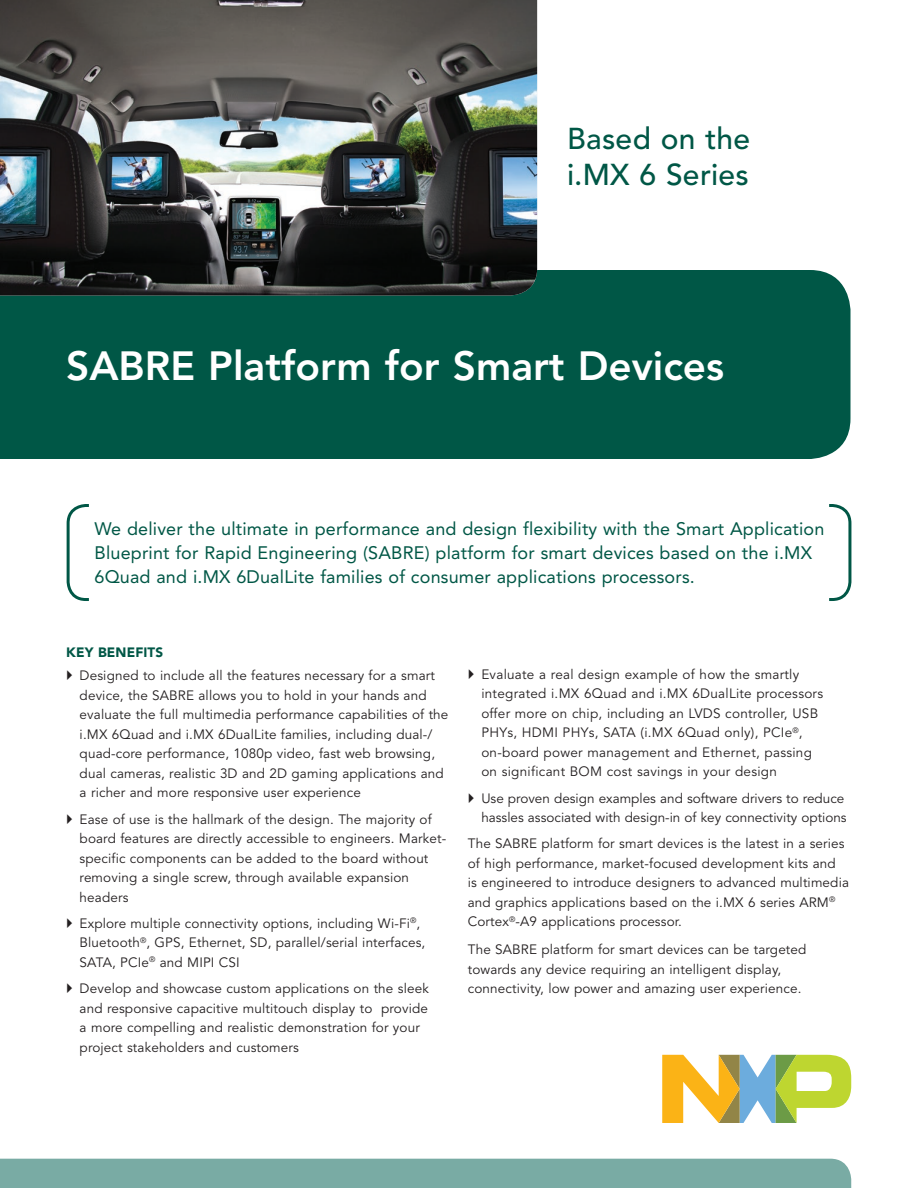
<style>
.page{position:relative;width:918px;height:1188px;background:#fff}
.page>*{position:absolute;margin:0;border:0;box-sizing:border-box;transform-origin:0 0}
._1-NXP_Main_Headline{font:800 40.5px "Avenir LT Std";color:#fff}
._2-NXP_Main_Subhead{font:500 30px/36px "Avenir LT Std";letter-spacing:.01em;color:#005746}
._3-NXP_Intro_Body_Te{font:18px/24px "Avenir LT Std";letter-spacing:.01em;color:#005746}
._0-NXP_Body_Text{font:13.5px/19.5px "Avenir LT Std";letter-spacing:.01em;color:#231f20}
._4-NXP_Body_Text_Hea{font:900 13.5px "Avenir LT Std";letter-spacing:.01em;color:#005746}
</style>
<div class="page">
<svg style="left:662px;top:1055px;width:189px;height:68px"></svg>
<div style="left:0;top:270px;width:850px;height:189px;background:#005746"></div>
<div style="left:0;top:1159px;width:851px;height:29px;background:#79aba4"></div>
<svg style="left:66px;top:504px;width:786px;height:97px"></svg>
<img style="left:0;top:0;width:537px;height:296px">
<p class="_2-NXP_Main_Subhead" style="left:567px;top:121px;width:185px">Based on the i.MX 6 Series</p>
<p class="_1-NXP_Main_Headline" style="left:66px;top:342px;width:659px">SABRE Platform for Smart Devices</p>
<p class="_3-NXP_Intro_Body_Te" style="left:94px;top:517px;width:732px">We deliver the ultimate in performance and design flexibility with the Smart Application<br>Blueprint for Rapid Engineering (SABRE) platform for smart devices based on the i.MX<br>6Quad and i.MX 6DualLite families of consumer applications processors.</p>
<p class="_4-NXP_Body_Text_Hea" style="left:66px;top:644px;width:99px">KEY BENEFITS</p>
<p class="_0-NXP_Body_Text" style="left:80px;top:666px;width:370px">Designed to include all the features necessary for a smart device, the SABRE allows you to hold in your hands and evaluate the full multimedia performance capabilities of the i.MX 6Quad and i.MX 6DualLite families, including dual-/ quad-core performance, 1080p video, fast web browsing, dual cameras, realistic 3D and 2D gaming applications and a richer and more responsive user experience</p>
<p class="_0-NXP_Body_Text" style="left:80px;top:810px;width:368px">Ease of use is the hallmark of the design. The majority of board features are directly accessible to engineers. Market&shy;specific components can be added to the board without removing a single screw, through available expansion headers</p>
<p class="_0-NXP_Body_Text" style="left:80px;top:914px;width:347px">Explore multiple connectivity options, including Wi-Fi<sup>®</sup>,<br>Bluetooth<sup>®</sup>, GPS, Ethernet, SD, parallel/serial interfaces,<br>SATA, PCIe<sup>®</sup> and MIPI CSI</p>
<p class="_0-NXP_Body_Text" style="left:80px;top:979px;width:351px">Develop and showcase custom applications on the sleek and responsive capacitive multitouch display to provide a more compelling and realistic demonstration for your project stakeholders and customers</p>
<p class="_0-NXP_Body_Text" style="left:481px;top:665px;width:343px">Evaluate a real design example of how the smartly integrated i.MX 6Quad and i.MX 6DualLite processors offer more on chip, including an LVDS controller, USB PHYs, HDMI PHYs, SATA (i.MX 6Quad only), PCIe<sup>®</sup>, on-board power management and Ethernet, passing on significant BOM cost savings in your design</p>
<p class="_0-NXP_Body_Text" style="left:481px;top:789px;width:367px">Use proven design examples and software drivers to reduce hassles associated with design-in of key connectivity options</p>
<p class="_0-NXP_Body_Text" style="left:468px;top:834px;width:383px">The SABRE platform for smart devices is the latest in a series of high performance, market-focused development kits and<br>is engineered to introduce designers to advanced multimedia and graphics applications based on the i.MX 6 series ARM<sup>® </sup>Cortex<sup>®</sup>-A9 applications processor.</p>
<p class="_0-NXP_Body_Text" style="left:468px;top:940px;width:340px">The SABRE platform for smart devices can be targeted towards any device requiring an intelligent display, connectivity, low power and amazing user experience.</p>
</div>
